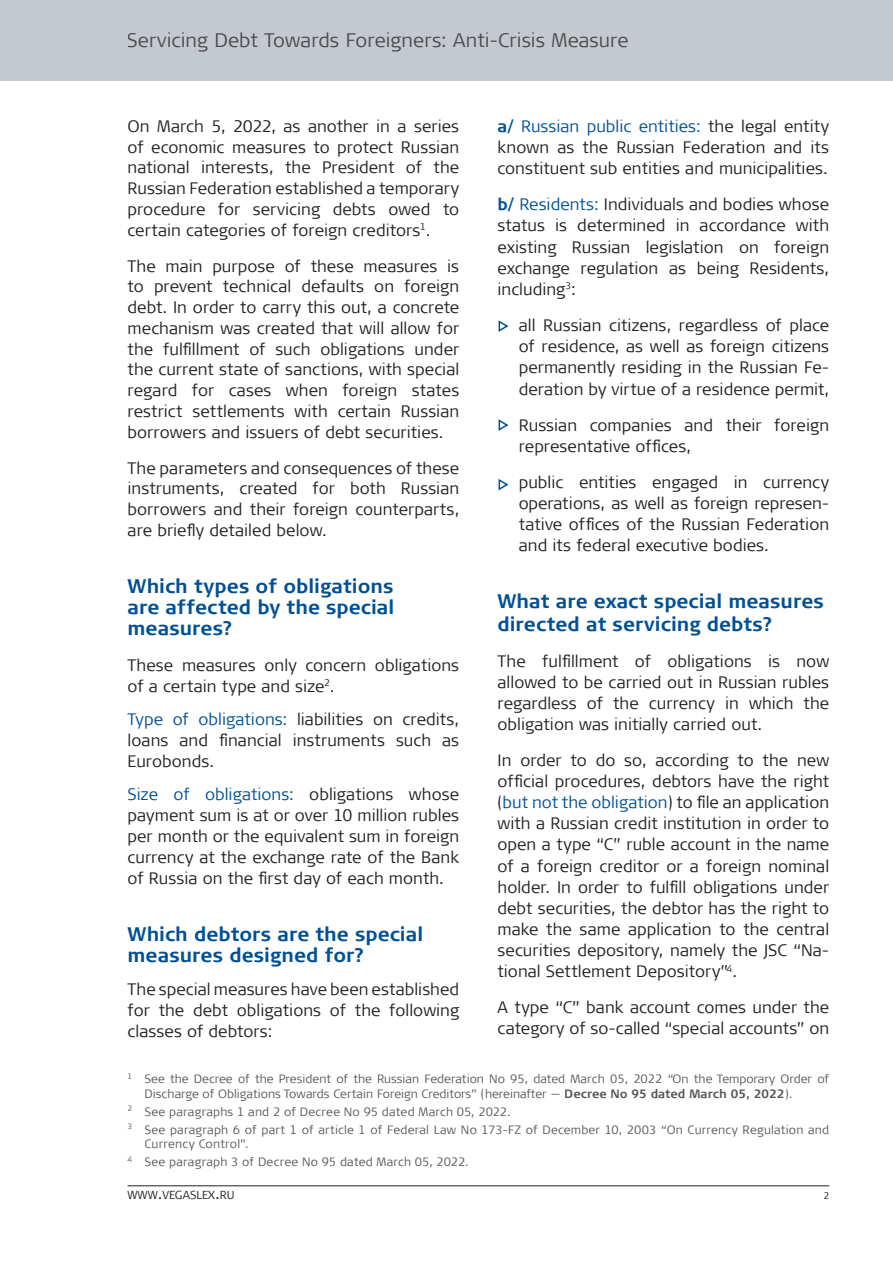
<style>
.page{position:relative;width:893px;height:1263px;background:#fff}
.page>*{position:absolute;margin:0;border:0;box-sizing:border-box;transform-origin:0 0}
.t1{font:700 19.5px/21px "Signa Offc Pro";color:#015095}
.t2{font:300 19.5px "Signa Offc Pro";color:#4a4c4f}
.t3{font:300 16.5px/21.1px "Signa Offc Pro";color:#231f20;text-align:justify}
.t4{font:300 12px/18px "Signa Offc Pro";letter-spacing:.005em;color:#57585a}
.t5{font:300 11.55px "Signa Offc Pro";color:#231f20}
.t6{font:300 9.6px "Signa Offc Pro";color:#231f20}
.s1{color:#015095}
.s2{font-weight:700;color:#015095}
.s3{font-weight:700}
.s4{font-size:16.5px}
</style>
<div class="page">
<div style="left:0;top:0;width:893px;height:81px;background:#c4c9ce"></div>
<hr style="left:128px;top:1185px;width:701px;height:1px;background:#231f20">
<svg style="left:498px;top:320px;width:11px;height:12px"></svg>
<svg style="left:498px;top:419px;width:11px;height:12px"></svg>
<svg style="left:498px;top:479px;width:11px;height:12px"></svg>
<p class="t2" style="left:127px;top:27px;width:503px">Servicing Debt Towards Foreigners: Anti-Crisis Measure</p>
<p class="t3" style="left:128px;top:115px;width:333px;line-height:20.7px">On March 5, 2022, as another in a series of economic measures to protect Russian national interests, the President of the Russian Federation established a temporary procedure for servicing debts owed to certain categories of foreign creditors<sup>1</sup>.</p>
<p class="t3" style="left:128px;top:255px;width:333px;line-height:20.7px">The main purpose of these measures is to prevent technical defaults on foreign debt. In order to carry this out, a concrete mechanism was created that will allow for the fulfillment of such obligations under the current state of sanctions, with special regard for cases when foreign states restrict settlements with certain Russian borrowers and issuers of debt securities.</p>
<p class="t3" style="left:128px;top:457px;width:333px;line-height:20.7px">The parameters and consequences of these instruments, created for both Russian borrowers and their foreign counterparts, are briefly detailed below.</p>
<p class="t1" style="left:128px;top:575px;width:268px;text-align:justify">Which types of obligations are affected by the special measures?</p>
<p class="t3" style="left:128px;top:654px;width:333px">These measures only concern obligations of a certain type and size<sup>2</sup>.</p>
<p class="t3" style="left:128px;top:708px;width:333px"><span class="s1">Type of obligations:</span> liabilities on credits, loans and financial instruments such as Eurobonds.</p>
<p class="t3" style="left:128px;top:783px;width:333px"><span class="s1">Size of obligations:</span> obligations whose payment sum is at or over 10 million rubles per month or the equivalent sum in foreign currency at the exchange rate of the Bank of Russia on the first day of each month.</p>
<p class="t1" style="left:128px;top:923px;width:297px">Which debtors are the special measures designed for?</p>
<p class="t3" style="left:128px;top:978px;width:333px">The special measures have been established for the debt obligations of the following classes of debtors:</p>
<p class="t3" style="left:497px;top:115px;width:333px"><span class="s2">a/</span> <span class="s1">Russian public entities:</span> the legal entity known as the Russian Federation and its constituent sub entities and municipalities.</p>
<p class="t3" style="left:497px;top:193px;width:333px"><span class="s2">b/</span> <span class="s1">Residents:</span> Individuals and bodies whose status is determined in accordance with existing Russian legislation on foreign exchange regulation as being Residents, including<sup>3</sup>:</p>
<p class="t3" style="left:519px;top:314px;width:312px">all Russian citizens, regardless of place of residence, as well as foreign citizens permanently residing in the Russian Fe&shy;deration by virtue of a residence permit,</p>
<p class="t3" style="left:519px;top:413px;width:312px">Russian companies and their foreign representative offices,</p>
<p class="t3" style="left:519px;top:471px;width:312px">public entities engaged in currency operations, as well as foreign represen&shy;tative offices of the Russian Federation and its federal executive bodies.</p>
<p class="t1" style="left:497px;top:589px;width:328px;line-height:22.5px">What are exact special measures directed at servicing debts?</p>
<p class="t3" style="left:497px;top:650px;width:333px">The fulfillment of obligations is now allowed to be carried out in Russian rubles regardless of the currency in which the obligation was initially carried out.</p>
<p class="t3" style="left:497px;top:749px;width:333px">In order to do so, according to the new official procedures, debtors have the right (<span class="s1">but not the obligation</span>) to file an application with a Russian credit institution in order to open a type “C” ruble account in the name of a foreign creditor or a foreign nominal holder. In order to fulfill obligations under debt securities, the debtor has the right to make the same application to the central securities depository, namely the JSC “Na&shy;tional Settlement Depository”<sup>4</sup>.</p>
<p class="t3" style="left:497px;top:996px;width:333px">A type “C” bank account comes under the category of so-called “special accounts” on</p>
<p class="t4" style="left:145px;top:1071px;width:686px;line-height:14.4px;text-indent:-17px"><sup>1</sup> See the Decree of the President of the Russian Federation No 95, dated March 05, 2022 “On the Temporary Order of<br>Discharge of Obligations Towards Certain Foreign Creditors” (hereinafter — <span class="s3">Decree No 95 dated March 05, 2022</span>).</p>
<p class="t4" style="left:128px;top:1102px;width:703px"><sup>2</sup> See paragraphs 1 and 2 of Decree No 95 dated March 05, 2022.<br><sup>3</sup> See paragraph 6 of part 1 of article 1 of Federal Law No 173-FZ of December 10, 2003 “On Currency Regulation and</p>
<p class="t4" style="left:128px;top:1134px;width:342px;text-indent:17px">Currency Control”.<br><sup>4</sup> See paragraph 3 of Decree No 95 dated March 05, 2022.</p>
<p class="t5" style="left:128px;top:1187px;width:108px">WWW<span class="s4">.</span>VEGASLEX<span class="s4">.</span>RU</p>
<p class="t6" style="left:823px;top:1189px;width:7px">2</p>
</div>
